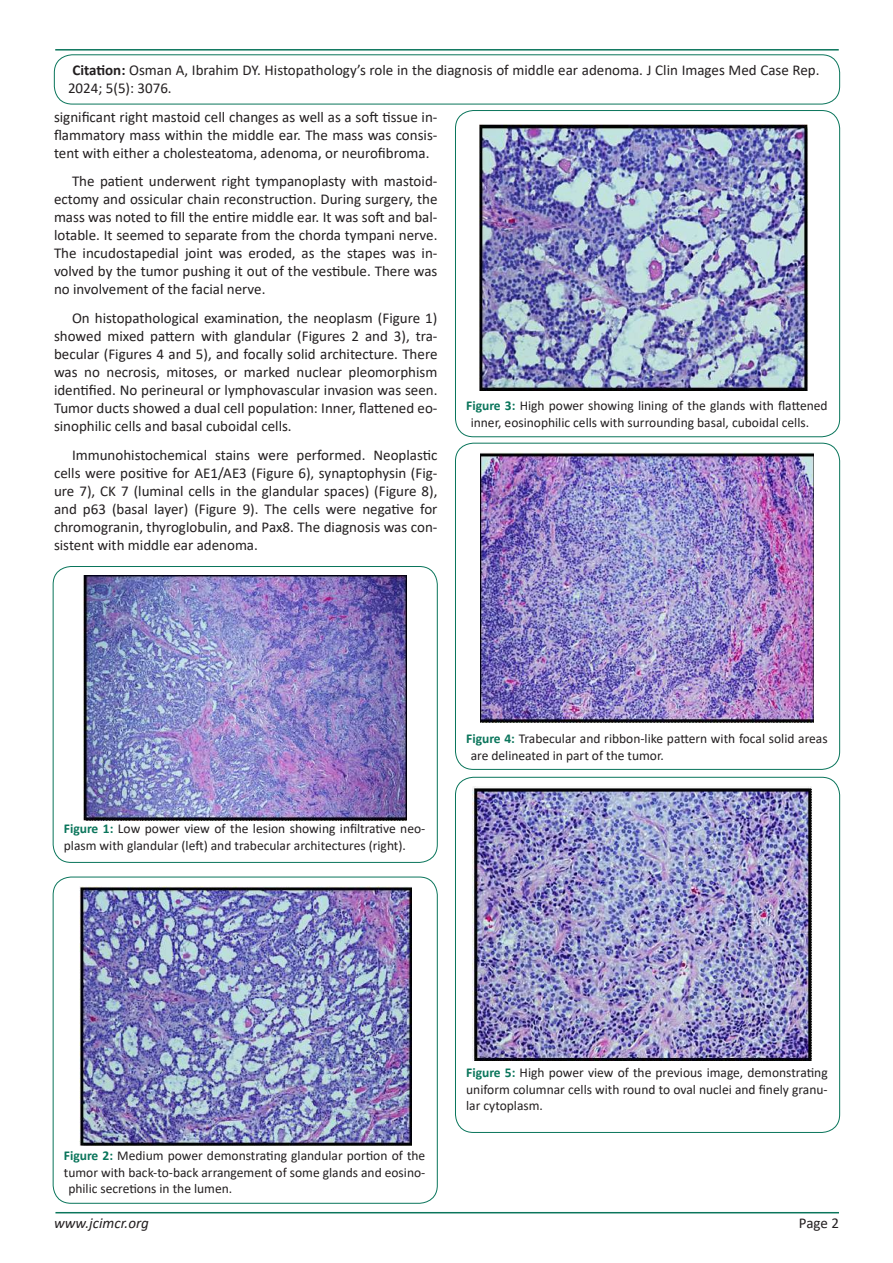
<style>
.page{position:relative;width:893px;height:1263px;background:#fff}
.page>*{position:absolute;margin:0;border:0;box-sizing:border-box;transform-origin:0 0}
.t1{font:15px/18px "Calibri";color:#231f20;text-align:justify}
.t2{font:italic 15px "Calibri";color:#231f20}
.t3{font:13.5px/16.5px "Calibri";color:#231f20}
.s1{font-weight:700}
.s2{font-weight:700;color:#0a755b}
</style>
<div class="page">
<hr style="left:55px;top:1212px;width:784px;height:1px;background:#0a755b">
<hr style="left:55px;top:49px;width:784px;height:2px;background:#0a755b">
<div style="left:54px;top:55px;width:786px;height:49px;border:1px solid #0a755b;border-radius:18px"></div>
<div style="left:53px;top:566px;width:384px;height:296px;border:1px solid #0a755b;border-radius:18px"></div>
<img style="left:84px;top:576px;width:322px;height:244px">
<div style="left:53px;top:877px;width:384px;height:326px;border:1px solid #0a755b;border-radius:18px"></div>
<img style="left:80px;top:886px;width:331px;height:260px">
<div style="left:455px;top:110px;width:385px;height:327px;border:1px solid #0a755b;border-radius:18px"></div>
<img style="left:479px;top:125px;width:328px;height:266px">
<div style="left:455px;top:443px;width:385px;height:327px;border:1px solid #0a755b;border-radius:18px"></div>
<img style="left:480px;top:452px;width:334px;height:270px">
<div style="left:455px;top:777px;width:385px;height:355px;border:1px solid #0a755b;border-radius:18px"></div>
<img style="left:472px;top:787px;width:339px;height:273px">
<p class="t1" style="left:68px;top:61px;width:753px;text-indent:4px"><span class="s1">Citation:</span> Osman A, Ibrahim DY. Histopathology’s role in the diagnosis of middle ear adenoma. J Clin Images Med Case Rep.<br>2024; 5(5): 3076.</p>
<p class="t1" style="left:54px;top:107px;width:385px">significant right mastoid cell changes as well as a soft tissue in&shy;flammatory mass within the middle ear. The mass was consis&shy;tent with either a cholesteatoma, adenoma, or neurofibroma.</p>
<p class="t1" style="left:54px;top:172px;width:385px;text-indent:18px">The patient underwent right tympanoplasty with mastoid&shy;ectomy and ossicular chain reconstruction. During surgery, the mass was noted to fill the entire middle ear. It was soft and bal&shy;lotable. It seemed to separate from the chorda tympani nerve.<br>The incudostapedial joint was eroded, as the stapes was in&shy;volved by the tumor pushing it out of the vestibule. There was no involvement of the facial nerve.</p>
<p class="t1" style="left:54px;top:309px;width:385px;text-indent:18px">On histopathological examination, the neoplasm (Figure 1) showed mixed pattern with glandular (Figures 2 and 3), tra&shy;becular (Figures 4 and 5), and focally solid architecture. There was no necrosis, mitoses, or marked nuclear pleomorphism identified. No perineural or lymphovascular invasion was seen.<br>Tumor ducts showed a dual cell population: Inner, flattened eo&shy;sinophilic cells and basal cuboidal cells.</p>
<p class="t1" style="left:54px;top:446px;width:385px;text-indent:18px">Immunohistochemical stains were performed. Neoplastic cells were positive for AE1/AE3 (Figure 6), synaptophysin (Fig&shy;ure 7), CK 7 (luminal cells in the glandular spaces) (Figure 8), and p63 (basal layer) (Figure 9). The cells were negative for chromogranin, thyroglobulin, and Pax8. The diagnosis was con&shy;sistent with middle ear adenoma.</p>
<p class="t3" style="left:471px;top:397px;width:358px;text-indent:-4px"><span class="s2">Figure 3:</span> High power showing lining of the glands with flattened inner, eosinophilic cells with surrounding basal, cuboidal cells.</p>
<p class="t3" style="left:64px;top:820px;width:363px"><span class="s2">Figure 1:</span> Low power view of the lesion showing infiltrative neo&shy;plasm with glandular (left) and trabecular architectures (right).</p>
<p class="t3" style="left:471px;top:730px;width:358px;text-indent:-4px"><span class="s2">Figure 4:</span> Trabecular and ribbon-like pattern with focal solid areas are delineated in part of the tumor.</p>
<p class="t3" style="left:64px;top:1147px;width:363px"><span class="s2">Figure 2:</span> Medium power demonstrating glandular portion of the</p>
<p class="t3" style="left:64px;top:1164px;width:363px">tumor with back-to-back arrangement of some glands and eosino-</p>
<p class="t3" style="left:68px;top:1180px;width:165px">philic secretions in the lumen.</p>
<p class="t3" style="left:466px;top:1064px;width:363px;text-align:justify"><span class="s2">Figure 5:</span> High power view of the previous image, demonstrating uniform columnar cells with round to oval nuclei and finely granu&shy;lar cytoplasm.</p>
<p class="t2" style="left:54px;top:1212px;width:96px">www.jcimcr.org</p>
<p class="t1" style="left:799px;top:1213px;width:42px">Page 2</p>
</div>
